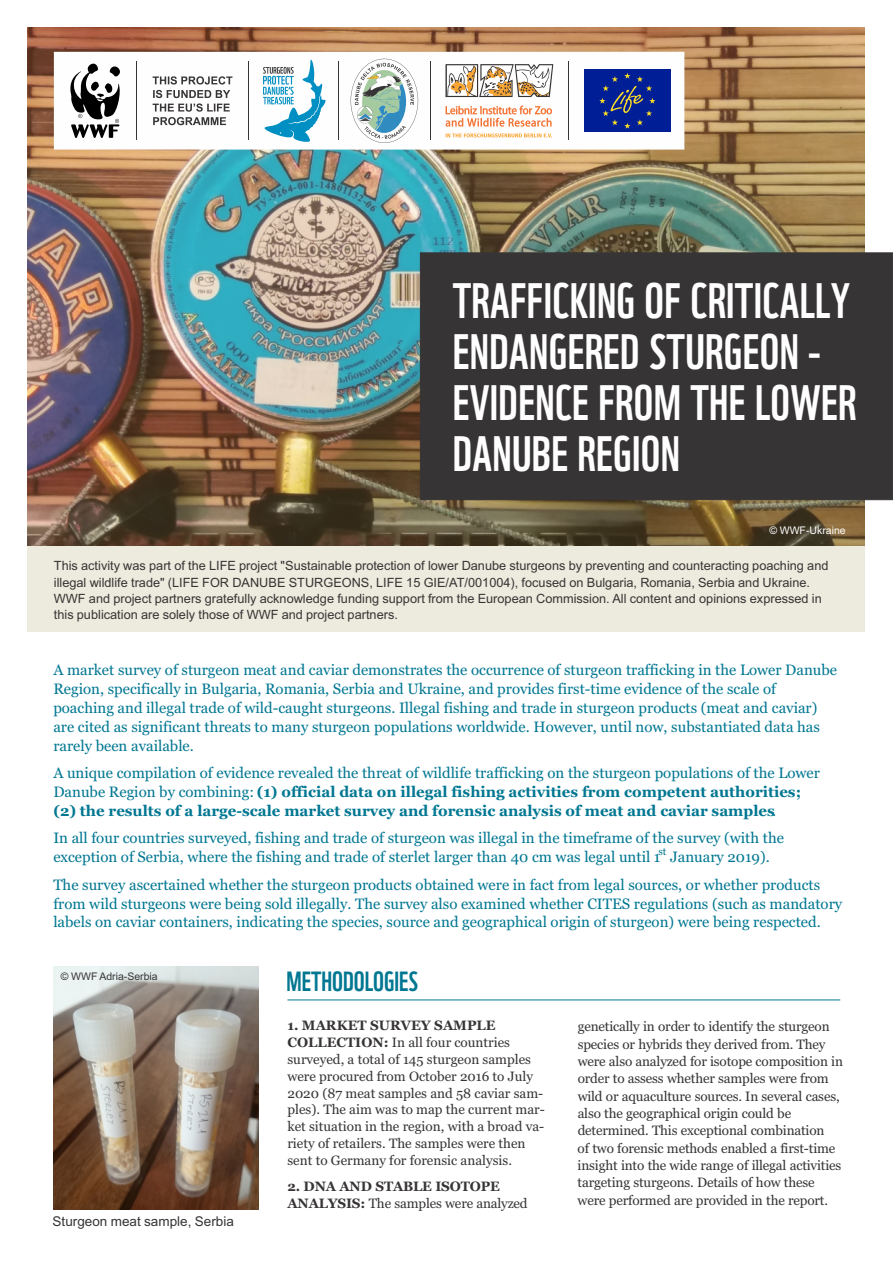
<style>
.page{position:relative;width:893px;height:1263px;background:#fff}
.page>*{position:absolute;margin:0;border:0;box-sizing:border-box;transform-origin:0 0}
.t1{font:48.3px/51px "WWF";letter-spacing:.005em;color:#fefefe}
.t2{font:27px "WWF";color:#007792}
.t3{font:15px/18.9px "Georgia";color:#007792}
.t4{font:700 15px/18.9px "Georgia";color:#007792}
.t5{font:13.5px/17.4px "Georgia";letter-spacing:-.01em;color:#373435}
.t6{font:700 13.5px/17.4px "Georgia";letter-spacing:-.015em;color:#373435}
.t7{font:13.5px "Arial";color:#373435}
.t8{font:12.75px/16.2px "Arial";color:#373435}
.t9{font:10.5px "Arial";color:#373435}
.t10{font:10.5px "Arial";color:#fefefe}
.t11{font:10.5px "Georgia";color:#007792}
.s1{font-weight:400}
.s2{font-weight:700}
</style>
<div class="page">
<img style="left:27px;top:27px;width:838px;height:520px">
<div style="left:420px;top:252px;width:473px;height:248px;background:#373435"></div>
<hr style="left:287px;top:999px;width:553px;height:1px;background:#007792">
<img style="left:53px;top:966px;width:205px;height:243px">
<div style="left:27px;top:547px;width:838px;height:85px;background:#ecebdd"></div>
<svg style="left:54px;top:52px;width:630px;height:98px"></svg>
<hr style="left:338px;top:62px;width:1px;height:78px;background:#373435">
<hr style="left:248px;top:62px;width:1px;height:78px;background:#373435">
<svg style="left:69px;top:62px;width:53px;height:76px"></svg>
<hr style="left:136px;top:62px;width:1px;height:78px;background:#373435">
<svg style="left:153px;top:76px;width:79px;height:49px"></svg>
<svg style="left:263px;top:59px;width:63px;height:84px"></svg>
<div style="left:584px;top:70px;width:87px;height:62px;background:#001f96"></div>
<svg style="left:599px;top:73px;width:56px;height:56px"></svg>
<hr style="left:568px;top:62px;width:1px;height:78px;background:#373435">
<svg style="left:351px;top:59px;width:67px;height:84px"></svg>
<hr style="left:430px;top:62px;width:1px;height:78px;background:#373435">
<svg style="left:446px;top:64px;width:107px;height:33px"></svg>
<svg style="left:446px;top:106px;width:106px;height:21px"></svg>
<svg style="left:446px;top:133px;width:106px;height:4px"></svg>
<h1 class="t1" style="left:453px;top:282px;width:405px">TRAFFICKING OF CRITICALLY<br>ENDANGERED STURGEON -<br>EVIDENCE FROM THE LOWER<br>DANUBE REGION</h1>
<p class="t10" style="left:769px;top:526px;width:78px">© WWF-Ukraine</p>
<p class="t8" style="left:54px;top:559px;width:776px">This activity was part of the LIFE project "Sustainable protection of lower Danube sturgeons by preventing and counteracting poaching and illegal wildlife trade" (LIFE FOR DANUBE STURGEONS, LIFE 15 GIE/AT/001004), focused on Bulgaria, Romania, Serbia and Ukraine.<br>WWF and project partners gratefully acknowledge funding support from the European Commission. All content and opinions expressed in this publication are solely those of WWF and project partners.</p>
<p class="t3" style="left:53px;top:662px;width:785px">A market survey of sturgeon meat and caviar demonstrates the occurrence of sturgeon trafficking in the Lower Danube Region, specifically in Bulgaria, Romania, Serbia and Ukraine, and provides first-time evidence of the scale of poaching and illegal trade of wild-caught sturgeons. Illegal fishing and trade in sturgeon products (meat and caviar) are cited as significant threats to many sturgeon populations worldwide. However, until now, substantiated data has rarely been available.</p>
<p class="t4" style="left:53px;top:765px;width:768px"><span class="s1">A unique compilation of evidence revealed the threat of wildlife trafficking on the sturgeon populations of the Lower<br>Danube Region by combining:</span> (1) official data on illegal fishing activities from competent authorities; (2) the results of a large-scale market survey and forensic analysis of meat and caviar samples<span class="s1">.</span></p>
<p class="t3" style="left:53px;top:830px;width:732px">In all four countries surveyed, fishing and trade of sturgeon was illegal in the timeframe of the survey (with the</p>
<p class="t11" style="left:658px;top:847px;width:10px">st</p>
<p class="t3" style="left:53px;top:845px;width:768px;line-height:27.3px">exception of Serbia, where the fishing and trade of sterlet larger than 40 cm was legal until 1 January 2019).<br>The survey ascertained whether the sturgeon products obtained were in fact from legal sources, or whether products</p>
<p class="t3" style="left:53px;top:895px;width:790px">from wild sturgeons were being sold illegally. The survey also examined whether CITES regulations (such as mandatory labels on caviar containers, indicating the species, source and geographical origin of sturgeon) were being respected.</p>
<p class="t9" style="left:61px;top:973px;width:98px">© WWF Adria-Serbia</p>
<p class="t7" style="left:53px;top:1216px;width:183px">Sturgeon meat sample, Serbia</p>
<h2 class="t2" style="left:286px;top:971px;width:133px">METHODOLOGIES</h2>
<p class="t5" style="left:287px;top:1018px;width:259px;line-height:16.8px"><span class="s2">1. MARKET SURVEY SAMPLE COLLECTION:</span> In all four countries surveyed, a total of 145 sturgeon samples were procured from October 2016 to July 2020 (87 meat samples and 58 caviar sam&shy;ples). The aim was to map the current mar&shy;ket situation in the region, with a broad va&shy;riety of retailers. The samples were then sent to Germany for forensic analysis.</p>
<p class="t6" style="left:287px;top:1179px;width:242px">2. DNA AND STABLE ISOTOPE<br>ANALYSIS: <span class="s1">The samples were analyzed</span></p>
<p class="t5" style="left:578px;top:1019px;width:267px">genetically in order to identify the sturgeon species or hybrids they derived from. They were also analyzed for isotope composition in order to assess whether samples were from wild or aquaculture sources. In several cases, also the geographical origin could be determined. This exceptional combination<br>of two forensic methods enabled a first-time insight into the wide range of illegal activities targeting sturgeons. Details of how these were performed are provided in the report.</p>
</div>
